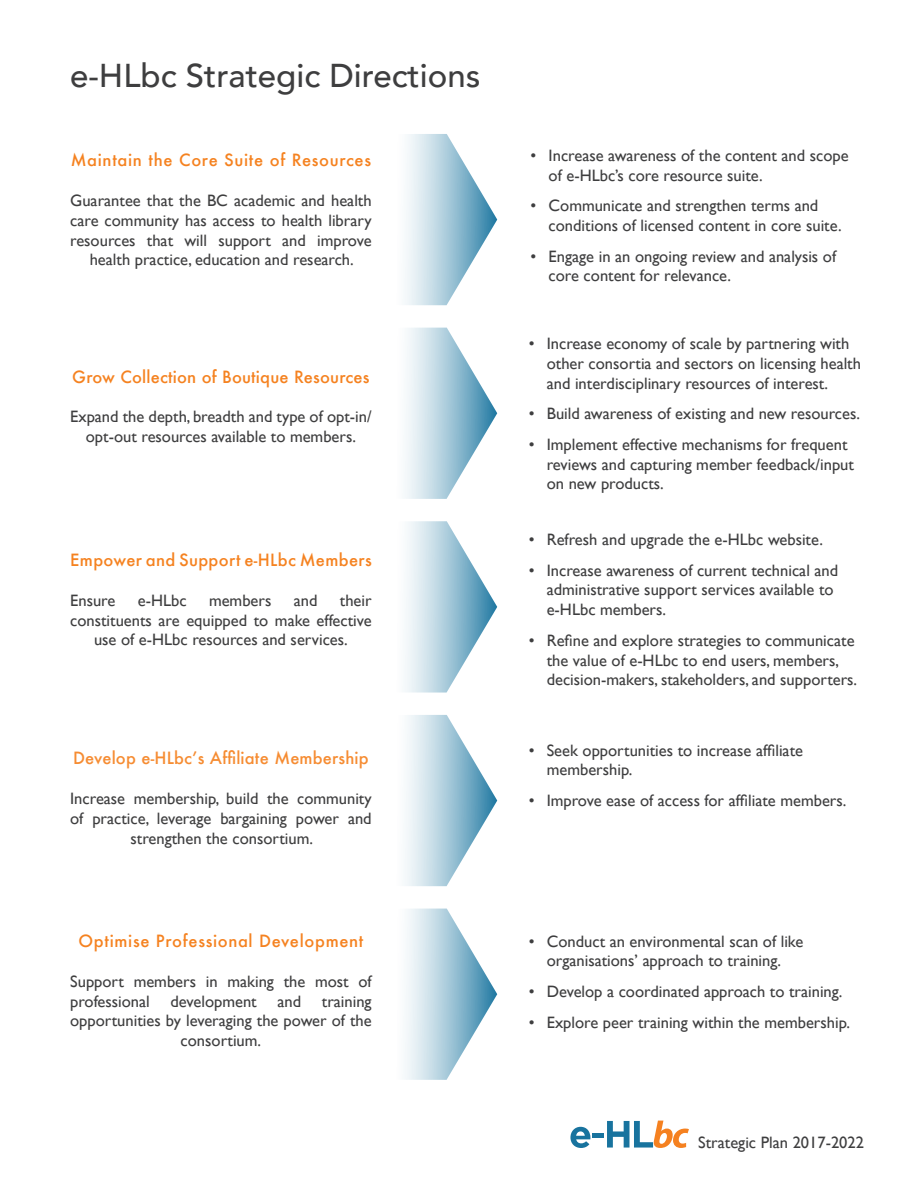
<style>
.page{position:relative;width:918px;height:1188px;background:#fff}
.page>*{position:absolute;margin:0;border:0;box-sizing:border-box;transform-origin:0 0}
.t1{font:500 33px "Avenir";color:#3e3e3f}
.t2{font:16.5px/19.8px "Gill Sans";color:#3e3e3f}
.t3{font:500 16.5px "Futura";letter-spacing:.025em;color:#f58220}
.t4{font:500 16.5px "Futura";letter-spacing:.01em;color:#f68c32}
</style>
<div class="page">
<svg style="left:405px;top:134px;width:92px;height:171px"></svg>
<svg style="left:405px;top:328px;width:92px;height:171px"></svg>
<svg style="left:405px;top:521px;width:92px;height:172px"></svg>
<svg style="left:405px;top:715px;width:92px;height:171px"></svg>
<svg style="left:405px;top:909px;width:92px;height:171px"></svg>
<svg style="left:570px;top:1127px;width:20px;height:21px"></svg>
<hr style="left:592px;top:1134px;width:12px;height:4px;background:#18739e">
<svg style="left:607px;top:1121px;width:82px;height:27px"></svg>
<h1 class="t1" style="left:70px;top:54px;width:412px">e-HLbc Strategic Directions</h1>
<p class="t3" style="left:71px;top:149px;width:302px">Maintain the Core Suite of Resources</p>
<p class="t2" style="left:70px;top:190px;width:303px;text-align:center">Guarantee that the BC academic and health care community has access to health library resources that will support and improve health practice, education and research.</p>
<p class="t3" style="left:72px;top:365px;width:299px">Grow Collection of Boutique Resources</p>
<p class="t2" style="left:70px;top:406px;width:303px;text-align:center">Expand the depth, breadth and type of opt-in/ opt-out resources available to members.</p>
<p class="t3" style="left:70px;top:549px;width:303px">Empower and Support e-HLbc Members</p>
<p class="t2" style="left:70px;top:590px;width:47px">Ensure</p>
<p class="t2" style="left:138px;top:590px;width:50px">e-HLbc</p>
<p class="t2" style="left:209px;top:590px;width:64px">members</p>
<p class="t2" style="left:294px;top:590px;width:25px">and</p>
<p class="t2" style="left:340px;top:590px;width:33px">their</p>
<p class="t2" style="left:70px;top:610px;width:303px">constituents are equipped to make effective</p>
<p class="t2" style="left:94px;top:630px;width:255px">use of e-HLbc resources and services.</p>
<p class="t4" style="left:73px;top:747px;width:297px">Develop e-HLbc’s Affiliate Membership</p>
<p class="t2" style="left:70px;top:788px;width:303px;text-align:center">Increase membership, build the community of practice, leverage bargaining power and strengthen the consortium.</p>
<p class="t3" style="left:78px;top:930px;width:286px">Optimise Professional Development</p>
<p class="t2" style="left:70px;top:971px;width:303px">Support members in making the most of professional</p>
<p class="t2" style="left:171px;top:991px;width:88px">development</p>
<p class="t2" style="left:277px;top:991px;width:25px">and</p>
<p class="t2" style="left:322px;top:991px;width:51px">training</p>
<p class="t2" style="left:70px;top:1011px;width:303px">opportunities by leveraging the power of the</p>
<p class="t2" style="left:181px;top:1031px;width:82px">consortium.</p>
<p class="t2" style="left:549px;top:145px;width:302px;text-indent:-18px">• Increase awareness of the content and scope of e-HLbc’s core resource suite.</p>
<p class="t2" style="left:549px;top:196px;width:295px;text-indent:-18px">• Communicate and strengthen terms and conditions of licensed content in core suite.</p>
<p class="t2" style="left:549px;top:246px;width:289px;text-indent:-18px">• Engage in an ongoing review and analysis of core content for relevance.</p>
<p class="t2" style="left:547px;top:333px;width:316px;text-indent:-18px">• Increase economy of scale by partnering with other consortia and sectors on licensing health and interdisciplinary resources of interest.</p>
<p class="t2" style="left:529px;top:403px;width:333px">• Build awareness of existing and new resources.</p>
<p class="t2" style="left:547px;top:434px;width:309px;text-indent:-18px">• Implement effective mechanisms for frequent reviews and capturing member feedback/input on new products.</p>
<p class="t2" style="left:529px;top:529px;width:296px">• Refresh and upgrade the e-HLbc website.</p>
<p class="t2" style="left:547px;top:560px;width:293px;text-indent:-18px">• Increase awareness of current technical and administrative support services available to e-HLbc members.</p>
<p class="t2" style="left:547px;top:630px;width:312px;text-indent:-18px">• Refine and explore strategies to communicate the value of e-HLbc to end users, members, decision-makers, stakeholders, and supporters.</p>
<p class="t2" style="left:547px;top:740px;width:258px;text-indent:-18px">• Seek opportunities to increase affiliate membership.</p>
<p class="t2" style="left:529px;top:790px;width:319px">• Improve ease of access for affiliate members.</p>
<p class="t2" style="left:529px;top:931px;width:276px;text-align:center">• Conduct an environmental scan of like organisations’ approach to training.</p>
<p class="t2" style="left:529px;top:981px;width:315px">• Develop a coordinated approach to training.</p>
<p class="t2" style="left:529px;top:1012px;width:323px">• Explore peer training within the membership.</p>
<p class="t2" style="left:698px;top:1132px;width:167px">Strategic Plan 2017-2022</p>
</div>
